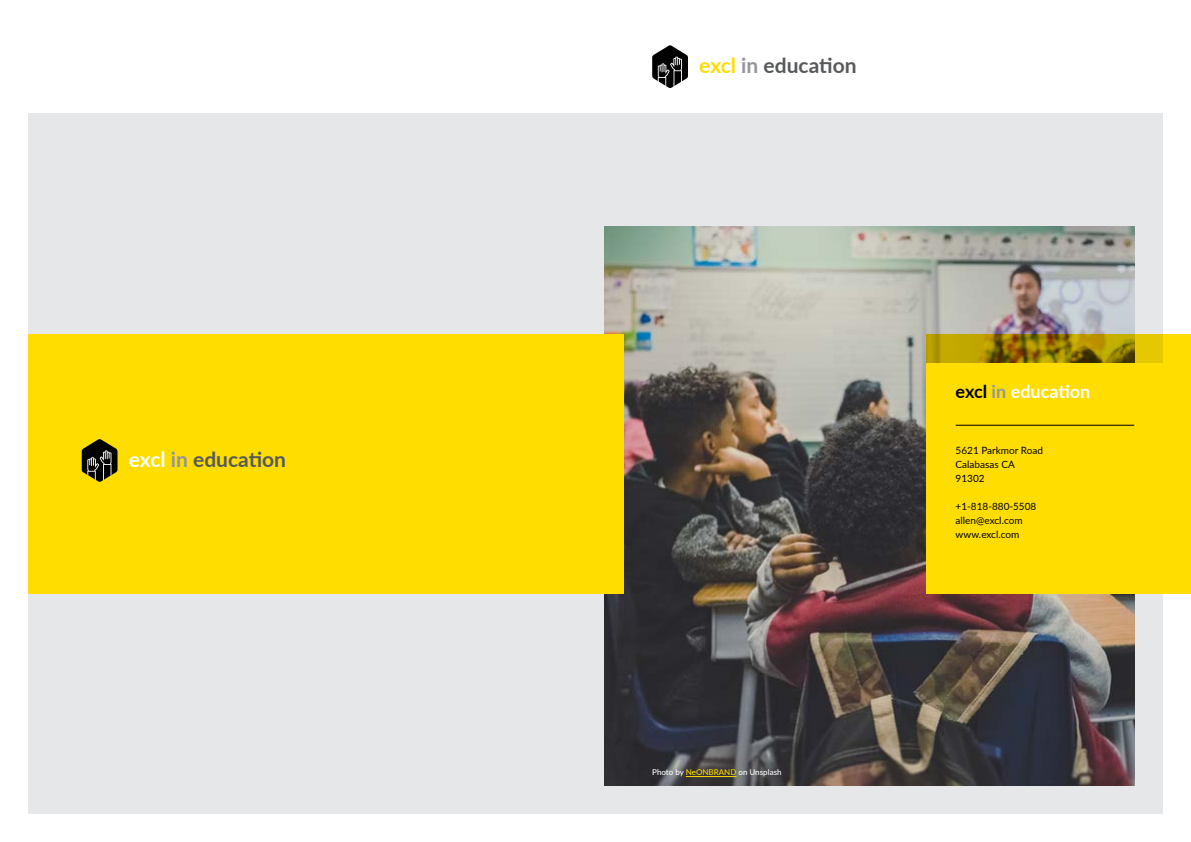
<style>
.page{position:relative;width:1191px;height:842px;background:#fff}
.page>*{position:absolute;margin:0;border:0;box-sizing:border-box;transform-origin:0 0}
.t1{font:700 21px "Lato";color:#58595b}
.t2{font:700 18px "Lato";color:#fff}
.t3{font:10px/14px "Lato";color:#000}
.t4{font:500 8px "Lato";color:#fff}
.s1{color:#fff}
.s2{color:#939598}
.s3{color:#fd0}
.s4{color:#000}
</style>
<div class="page">
<div style="left:587px;top:113px;width:575px;height:701px;background:#e6e7e8"></div>
<img style="left:604px;top:227px;width:530px;height:558px">
<div style="left:28px;top:113px;width:576px;height:701px;background:#e6e7e8"></div>
<div style="left:28px;top:334px;width:576px;height:259px;background:#fd0"></div>
<svg style="left:82px;top:439px;width:35px;height:43px"></svg>
<div style="left:926px;top:363px;width:265px;height:230px;background:#fd0"></div>
<svg style="left:926px;top:334px;width:265px;height:29px;background:#af9400"></svg>
<div style="left:587px;top:334px;width:37px;height:259px;background:#fd0"></div>
<hr style="left:955px;top:425px;width:179px;height:1px;background:#000">
<svg style="left:652px;top:45px;width:36px;height:44px"></svg>
<hr style="left:686px;top:776px;width:50px;height:1px;background:#fd0">
<h1 class="t1" style="left:129px;top:443px;width:159px"><span class="s1">excl</span> <span class="s2">in</span> education</h1>
<h1 class="t1" style="left:699px;top:50px;width:159px"><span class="s3">excl</span> <span class="s2">in</span> education</h1>
<p class="t4" style="left:652px;top:766px;width:131px">Photo by <span class="s3">NeONBRAND</span> on Unsplash</p>
<h2 class="t2" style="left:955px;top:378px;width:136px"><span class="s4">excl</span> <span class="s2">in</span> education</h2>
<p class="t3" style="left:955px;top:443px;width:89px">5621 Parkmor Road<br>Calabasas CA<br>91302</p>
<p class="t3" style="left:955px;top:499px;width:82px">+1-818-880-5508 allen@excl.com www.excl.com</p>
</div>
